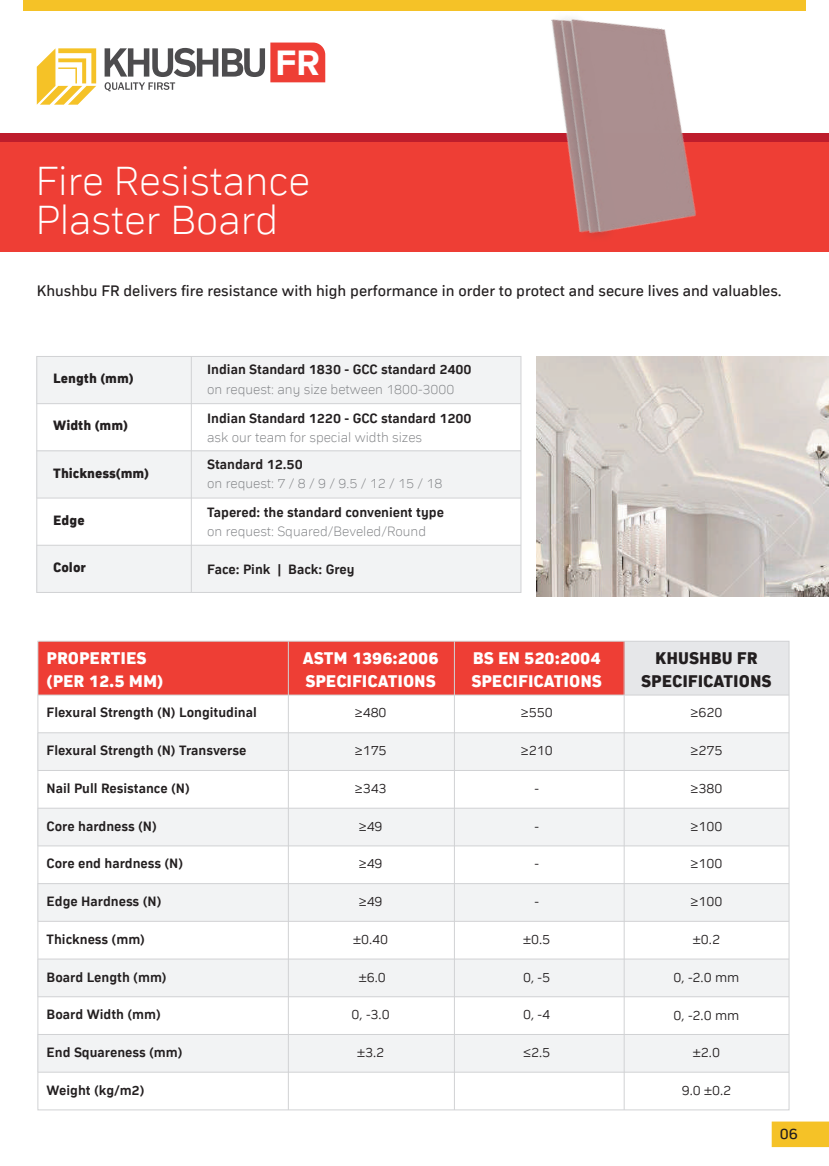
<style>
.page{position:relative;width:829px;height:1166px;background:#fff}
.page>*{position:absolute;margin:0;border:0;box-sizing:border-box;transform-origin:0 0}
.t1{font:42px/38.5px "asse Regular 4";color:#fff}
.t2{font:700 36.75px "Proxima Nova";color:#fff}
.t3{font:17.5px/22.8px "asse Regular 7";color:#fff}
.t4{font:17.5px/22.8px "asse Regular 7";color:#231f20;text-align:center}
.t5{font:15.75px "asse Regular 11";color:#231f20}
.t6{font:14px "asse Regular 5";color:#231f20}
.t7{font:14px "asse Regular 6";color:#231f20}
.t8{font:14px "asse Regular 4";color:#808285}
.t9{font:14px "asse Regular 7";color:#231f20}
</style>
<div class="page">
<div style="left:0;top:133px;width:828px;height:119px;background:#ee3e35"></div>
<div style="left:0;top:133px;width:828px;height:9px;background:#be1d2c"></div>
<img style="left:536px;top:356px;width:292px;height:240px">
<div style="left:37px;top:356px;width:484px;height:48px;background:#f2f3f4"></div>
<div style="left:37px;top:451px;width:484px;height:47px;background:#f2f3f4"></div>
<div style="left:37px;top:545px;width:484px;height:47px;background:#f2f3f4"></div>
<div style="left:38px;top:733px;width:751px;height:37px;background:#f2f3f4"></div>
<div style="left:38px;top:808px;width:751px;height:38px;background:#f2f3f4"></div>
<div style="left:38px;top:883px;width:751px;height:38px;background:#f2f3f4"></div>
<div style="left:38px;top:959px;width:751px;height:38px;background:#f2f3f4"></div>
<div style="left:38px;top:1034px;width:751px;height:38px;background:#f2f3f4"></div>
<div style="left:624px;top:641px;width:165px;height:54px;background:#e6e7e9"></div>
<div style="left:38px;top:641px;width:586px;height:54px;background:#ee3e35"></div>
<svg style="left:37px;top:48px;width:59px;height:57px"></svg>
<svg style="left:105px;top:43px;width:220px;height:48px"></svg>
<div style="left:36px;top:356px;width:485px;height:237px;border:1px solid #d1d2d4"></div>
<hr style="left:37px;top:545px;width:484px;height:1px;background:#d1d2d4">
<hr style="left:37px;top:498px;width:484px;height:1px;background:#d1d2d4">
<hr style="left:37px;top:450px;width:484px;height:1px;background:#d1d2d4">
<hr style="left:37px;top:403px;width:484px;height:1px;background:#d1d2d4">
<hr style="left:191px;top:356px;width:1px;height:236px;background:#d1d2d4">
<hr style="left:38px;top:1072px;width:751px;height:1px;background:#d1d2d4">
<hr style="left:38px;top:1034px;width:751px;height:1px;background:#d1d2d4">
<hr style="left:38px;top:996px;width:751px;height:1px;background:#d1d2d4">
<hr style="left:38px;top:958px;width:751px;height:1px;background:#d1d2d4">
<hr style="left:38px;top:921px;width:751px;height:1px;background:#d1d2d4">
<hr style="left:38px;top:883px;width:751px;height:1px;background:#d1d2d4">
<hr style="left:38px;top:845px;width:751px;height:1px;background:#d1d2d4">
<hr style="left:38px;top:808px;width:751px;height:1px;background:#d1d2d4">
<hr style="left:38px;top:770px;width:751px;height:1px;background:#d1d2d4">
<hr style="left:38px;top:732px;width:751px;height:1px;background:#d1d2d4">
<hr style="left:38px;top:694px;width:751px;height:1px;background:#d1d2d4">
<hr style="left:623px;top:641px;width:1px;height:469px;background:#d1d2d4">
<hr style="left:454px;top:641px;width:1px;height:469px;background:#d1d2d4">
<hr style="left:288px;top:641px;width:1px;height:469px;background:#d1d2d4">
<img style="left:518px;top:10px;width:223px;height:227px">
<div style="left:23px;top:0;width:782px;height:10px;background:#f5c227"></div>
<svg style="left:771px;top:1121px;width:57px;height:26px"></svg>
<h2 class="t2" style="left:275px;top:42px;width:46px">FR</h2>
<h1 class="t1" style="left:36px;top:161px;width:276px">Fire Resistance<br>Plaster Board</h1>
<p class="t5" style="left:37px;top:282px;width:746px">Khushbu FR delivers fire resistance with high performance in order to protect and secure lives and valuables.</p>
<p class="t9" style="left:53px;top:370px;width:82px">Length (mm)</p>
<p class="t9" style="left:53px;top:417px;width:76px">Width (mm)</p>
<p class="t9" style="left:53px;top:465px;width:97px">Thickness(mm)</p>
<p class="t9" style="left:53px;top:512px;width:33px">Edge</p>
<p class="t9" style="left:53px;top:559px;width:34px">Color</p>
<p class="t6" style="left:207px;top:362px;width:266px">Indian Standard 1830 - GCC standard 2400</p>
<p class="t8" style="left:207px;top:381px;width:249px">on request: any size between 1800-3000</p>
<p class="t6" style="left:207px;top:410px;width:266px">Indian Standard 1220 - GCC standard 1200</p>
<p class="t8" style="left:207px;top:429px;width:216px">ask our team for special width sizes</p>
<p class="t6" style="left:207px;top:456px;width:97px">Standard 12.50</p>
<p class="t8" style="left:207px;top:475px;width:236px">on request: 7 / 8 / 9 / 9.5 / 12 / 15 / 18</p>
<p class="t6" style="left:207px;top:504px;width:238px">Tapered: the standard convenient type</p>
<p class="t8" style="left:207px;top:523px;width:220px">on request: Squared/Beveled/Round</p>
<p class="t6" style="left:207px;top:562px;width:149px">Face: Pink | Back: Grey</p>
<p class="t3" style="left:47px;top:646px;width:118px">PROPERTIES (PER 12.5 MM)</p>
<p class="t3" style="left:303px;top:646px;width:137px">ASTM 1396:2006<br>SPECIFICATIONS</p>
<p class="t3" style="left:471px;top:646px;width:132px">BS EN 520:2004<br>SPECIFICATIONS</p>
<p class="t4" style="left:641px;top:646px;width:132px">KHUSHBU FR<br>SPECIFICATIONS</p>
<p class="t6" style="left:47px;top:704px;width:211px">Flexural Strength (N) Longitudinal</p>
<p class="t6" style="left:47px;top:742px;width:201px">Flexural Strength (N) Transverse</p>
<p class="t6" style="left:47px;top:780px;width:145px">Nail Pull Resistance (N)</p>
<p class="t6" style="left:47px;top:818px;width:112px">Core hardness (N)</p>
<p class="t6" style="left:47px;top:855px;width:138px">Core end hardness (N)</p>
<p class="t6" style="left:47px;top:893px;width:116px">Edge Hardness (N)</p>
<p class="t6" style="left:47px;top:931px;width:100px">Thickness (mm)</p>
<p class="t6" style="left:47px;top:969px;width:122px">Board Length (mm)</p>
<p class="t6" style="left:47px;top:1006px;width:116px">Board Width (mm)</p>
<p class="t6" style="left:47px;top:1044px;width:137px">End Squareness (mm)</p>
<p class="t6" style="left:47px;top:1082px;width:99px">Weight (kg/m2)</p>
<p class="t7" style="left:354px;top:704px;width:33px">≥480</p>
<p class="t7" style="left:354px;top:742px;width:33px">≥175</p>
<p class="t7" style="left:354px;top:780px;width:33px">≥343</p>
<p class="t7" style="left:358px;top:818px;width:25px">≥49</p>
<p class="t7" style="left:358px;top:855px;width:25px">≥49</p>
<p class="t7" style="left:358px;top:893px;width:25px">≥49</p>
<p class="t7" style="left:353px;top:931px;width:36px">±0.40</p>
<p class="t7" style="left:359px;top:969px;width:29px">±6.0</p>
<p class="t7" style="left:351px;top:1007px;width:40px">0, -3.0</p>
<p class="t7" style="left:357px;top:1044px;width:29px">±3.2</p>
<p class="t7" style="left:520px;top:704px;width:33px">≥550</p>
<p class="t7" style="left:520px;top:742px;width:33px">≥210</p>
<p class="t7" style="left:534px;top:780px;width:6px">-</p>
<p class="t7" style="left:534px;top:818px;width:6px">-</p>
<p class="t7" style="left:534px;top:855px;width:6px">-</p>
<p class="t7" style="left:534px;top:893px;width:6px">-</p>
<p class="t7" style="left:523px;top:931px;width:29px">±0.5</p>
<p class="t7" style="left:523px;top:969px;width:29px">0, -5</p>
<p class="t7" style="left:523px;top:1007px;width:29px">0, -4</p>
<p class="t7" style="left:523px;top:1044px;width:29px">≤2.5</p>
<p class="t7" style="left:690px;top:704px;width:33px">≥620</p>
<p class="t7" style="left:690px;top:742px;width:33px">≥275</p>
<p class="t7" style="left:690px;top:780px;width:33px">≥380</p>
<p class="t7" style="left:690px;top:818px;width:33px">≥100</p>
<p class="t7" style="left:690px;top:856px;width:33px">≥100</p>
<p class="t7" style="left:690px;top:893px;width:33px">≥100</p>
<p class="t7" style="left:692px;top:931px;width:29px">±0.2</p>
<p class="t7" style="left:673px;top:969px;width:67px">0, -2.0 mm</p>
<p class="t7" style="left:673px;top:1007px;width:67px">0, -2.0 mm</p>
<p class="t7" style="left:692px;top:1044px;width:29px">±2.0</p>
<p class="t7" style="left:681px;top:1082px;width:51px">9.0 ±0.2</p>
<p class="t5" style="left:779px;top:1125px;width:20px">06</p>
</div>
